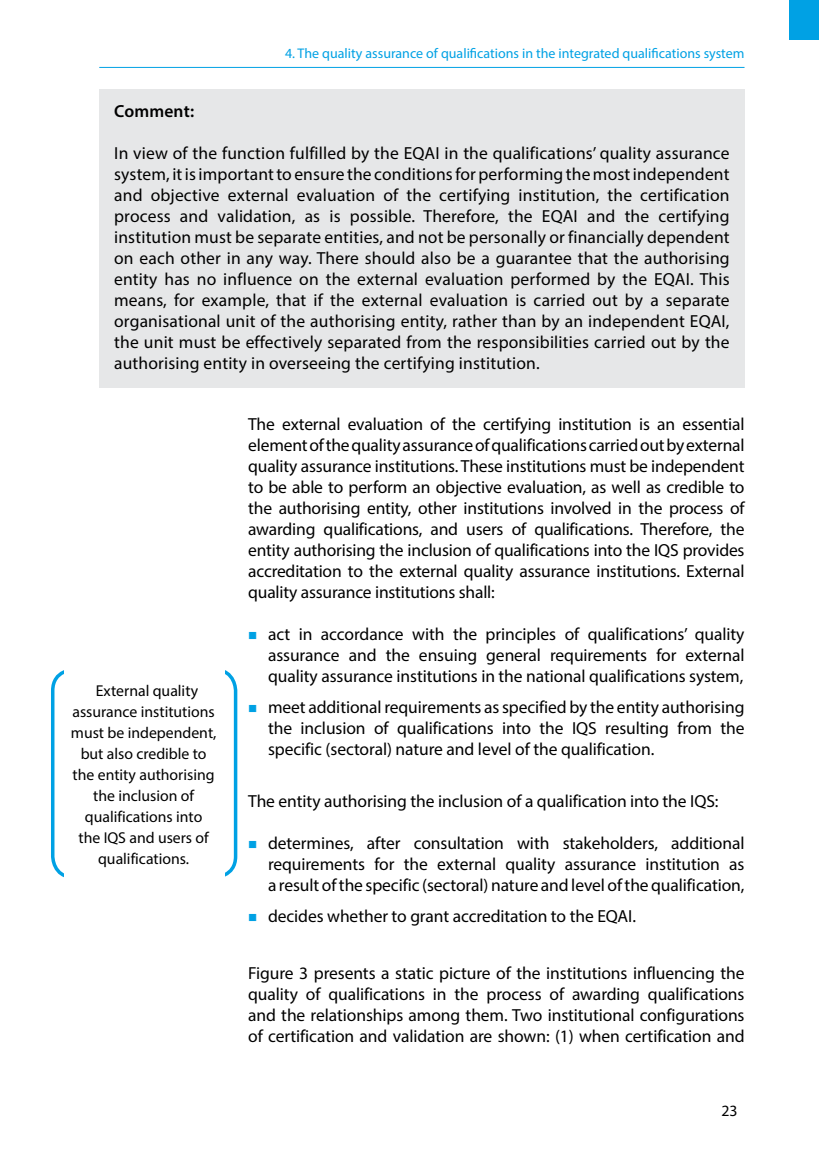
<style>
.page{position:relative;width:819px;height:1166px;background:#fff}
.page>*{position:absolute;margin:0;border:0;box-sizing:border-box;transform-origin:0 0}
.t1{font:17.5px/21px "Myriad Pro";letter-spacing:-.005em;color:#000;text-align:justify}
.t2{font:600 17.5px "Myriad Pro";letter-spacing:.01em;color:#000}
.t3{font:15.75px/21px "Myriad Pro";color:#000;text-align:center}
.t4{font:14px "Myriad Pro";color:#00a1e4}
.s1{color:#00a1e4}
</style>
<div class="page">
<hr style="left:99px;top:67px;width:645px;height:1px;background:#00a1e4">
<div style="left:99px;top:89px;width:645px;height:299px;background:#e6e7e8"></div>
<div style="left:789px;top:0;width:30px;height:40px;background:#00a1e4"></div>
<svg style="left:51px;top:670px;width:12px;height:207px"></svg>
<svg style="left:225px;top:670px;width:12px;height:207px"></svg>
<p class="t4" style="left:285px;top:44px;width:461px">4. The quality assurance of qualifications in the integrated qualifications system</p>
<p class="t2" style="left:114px;top:100px;width:82px">Comment:</p>
<p class="t1" style="left:114px;top:143px;width:617px">In view of the function fulfilled by the EQAI in the qualifications’ quality assurance system, it is important to ensure the conditions for performing the most independent and objective external evaluation of the certifying institution, the certification process and validation, as is possible. Therefore, the EQAI and the certifying institution must be separate entities, and not be personally or financially dependent on each other in any way. There should also be a guarantee that the authorising entity has no influence on the external evaluation performed by the EQAI. This means, for example, that if the external evaluation is carried out by a separate organisational unit of the authorising entity, rather than by an independent EQAI, the unit must be effectively separated from the responsibilities carried out by the authorising entity in overseeing the certifying institution.</p>
<p class="t3" style="left:71px;top:680px;width:147px">External quality assurance institutions must be independent, but also credible to the entity authorising the inclusion of qualifications into<br>the IQS and users of qualifications.</p>
<p class="t1" style="left:248px;top:413px;width:498px">The external evaluation of the certifying institution is an essential element of the quality assurance of qualifications carried out by external quality assurance institutions. These institutions must be independent to be able to perform an objective evaluation, as well as credible to the authorising entity, other institutions involved in the process of awarding qualifications, and users of qualifications. Therefore, the entity authorising the inclusion of qualifications into the IQS provides accreditation to the external quality assurance institutions. External quality assurance institutions shall:</p>
<p class="t1" style="left:268px;top:623px;width:478px;text-indent:-20px"><span class="s1">■</span> act in accordance with the principles of qualifications’ quality assurance and the ensuing general requirements for external quality assurance institutions in the national qualifications system,</p>
<p class="t1" style="left:268px;top:696px;width:478px;text-indent:-20px"><span class="s1">■</span> meet additional requirements as specified by the entity authorising the inclusion of qualifications into the IQS resulting from the specific (sectoral) nature and level of the qualification.</p>
<p class="t1" style="left:248px;top:790px;width:472px">The entity authorising the inclusion of a qualification into the IQS:</p>
<p class="t1" style="left:268px;top:832px;width:478px;text-indent:-20px"><span class="s1">■</span> determines, after consultation with stakeholders, additional requirements for the external quality assurance institution as a result of the specific (sectoral) nature and level of the qualification,</p>
<p class="t1" style="left:248px;top:905px;width:389px"><span class="s1">■</span> decides whether to grant accreditation to the EQAI.</p>
<p class="t1" style="left:248px;top:962px;width:498px">Figure 3 presents a static picture of the institutions influencing the quality of qualifications in the process of awarding qualifications and the relationships among them. Two institutional configurations of certification and validation are shown: (1) when certification and</p>
<p class="t3" style="left:721px;top:1100px;width:18px">23</p>
</div>
